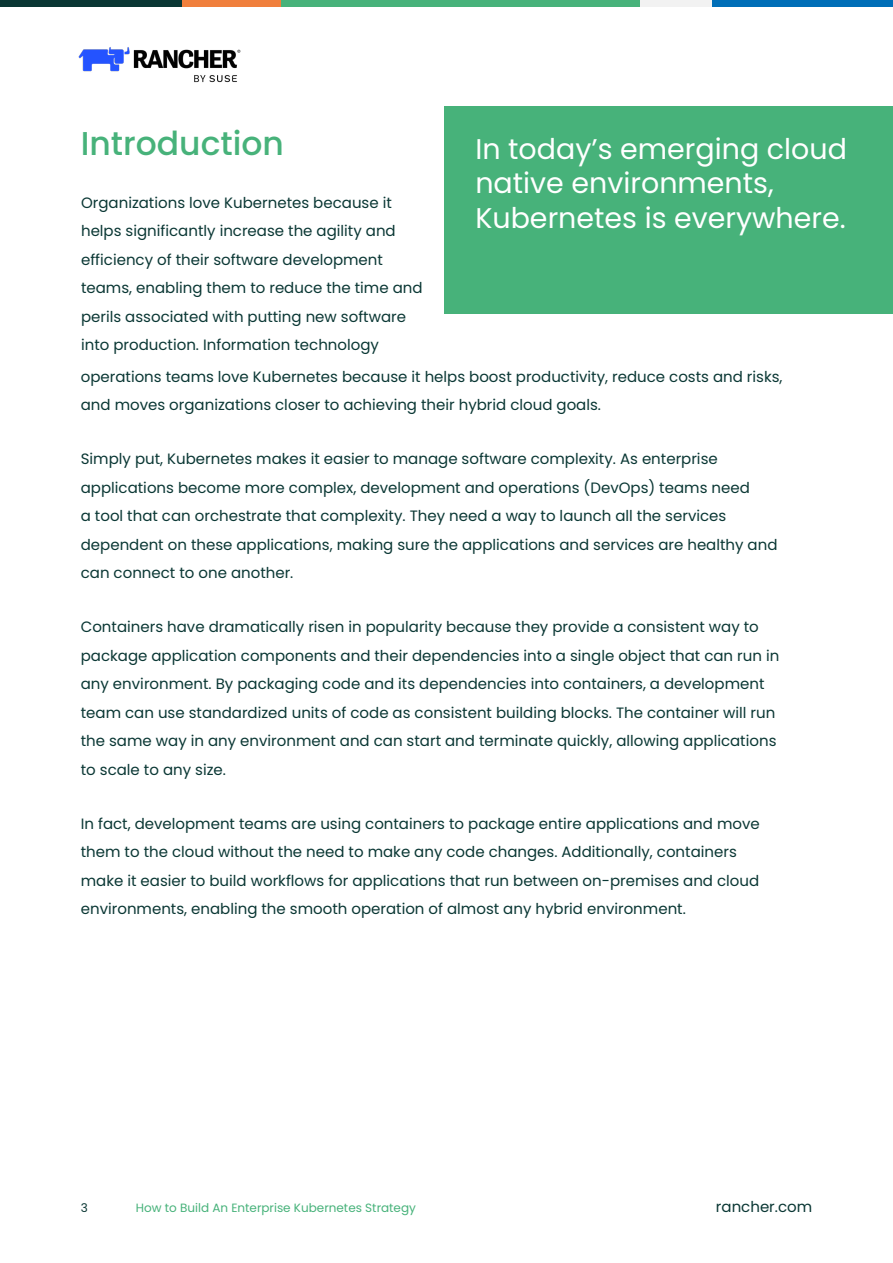
<style>
.page{position:relative;width:893px;height:1263px;background:#fff}
.page>*{position:absolute;margin:0;border:0;box-sizing:border-box;transform-origin:0 0}
.t1{font:500 33px "Poppins";color:#47b27a}
.t2{font:28.5px/34.5px "Poppins";color:#fff}
.t3{font:15px/28.5px "Poppins";color:#0a3734}
.t4{font:12px "Poppins";color:#47b27a}
.t5{font:12px "Poppins";color:#0a3734}
</style>
<div class="page">
<img style="left:78px;top:47px;width:163px;height:36px">
<div style="left:712px;top:0;width:181px;height:6px;background:#006eb7"></div>
<div style="left:640px;top:0;width:72px;height:6px;background:#f2f2f2"></div>
<div style="left:280px;top:0;width:360px;height:6px;background:#47b27a"></div>
<div style="left:182px;top:0;width:98px;height:6px;background:#f07f3c"></div>
<div style="left:0;top:0;width:182px;height:6px;background:#0a3734"></div>
<div style="left:444px;top:106px;width:449px;height:207px;background:#47b27a"></div>
<h1 class="t1" style="left:81px;top:124px;width:205px">Introduction</h1>
<h2 class="t2" style="left:475px;top:132px;width:373px">In today’s emerging cloud native environments,<br>Kubernetes is everywhere.</h2>
<p class="t3" style="left:81px;top:188px;width:343px">Organizations love Kubernetes because it helps significantly increase the agility and efficiency of their software development teams, enabling them to reduce the time and perils associated with putting new software into production. Information technology</p>
<p class="t3" style="left:81px;top:362px;width:703px">operations teams love Kubernetes because it helps boost productivity, reduce costs and risks, and moves organizations closer to achieving their hybrid cloud goals.</p>
<p class="t3" style="left:81px;top:445px;width:698px">Simply put, Kubernetes makes it easier to manage software complexity. As enterprise applications become more complex, development and operations (DevOps) teams need<br>a tool that can orchestrate that complexity. They need a way to launch all the services dependent on these applications, making sure the applications and services are healthy and can connect to one another.</p>
<p class="t3" style="left:81px;top:613px;width:700px">Containers have dramatically risen in popularity because they provide a consistent way to package application components and their dependencies into a single object that can run in any environment. By packaging code and its dependencies into containers, a development team can use standardized units of code as consistent building blocks. The container will run the same way in any environment and can start and terminate quickly, allowing applications to scale to any size.</p>
<p class="t3" style="left:81px;top:809px;width:680px">In fact, development teams are using containers to package entire applications and move them to the cloud without the need to make any code changes. Additionally, containers make it easier to build workflows for applications that run between on-premises and cloud environments, enabling the smooth operation of almost any hybrid environment.</p>
<p class="t5" style="left:81px;top:1200px;width:9px">3</p>
<p class="t4" style="left:136px;top:1200px;width:282px">How to Build An Enterprise Kubernetes Strategy</p>
<p class="t3" style="left:716px;top:1192px;width:98px">rancher.com</p>
</div>
